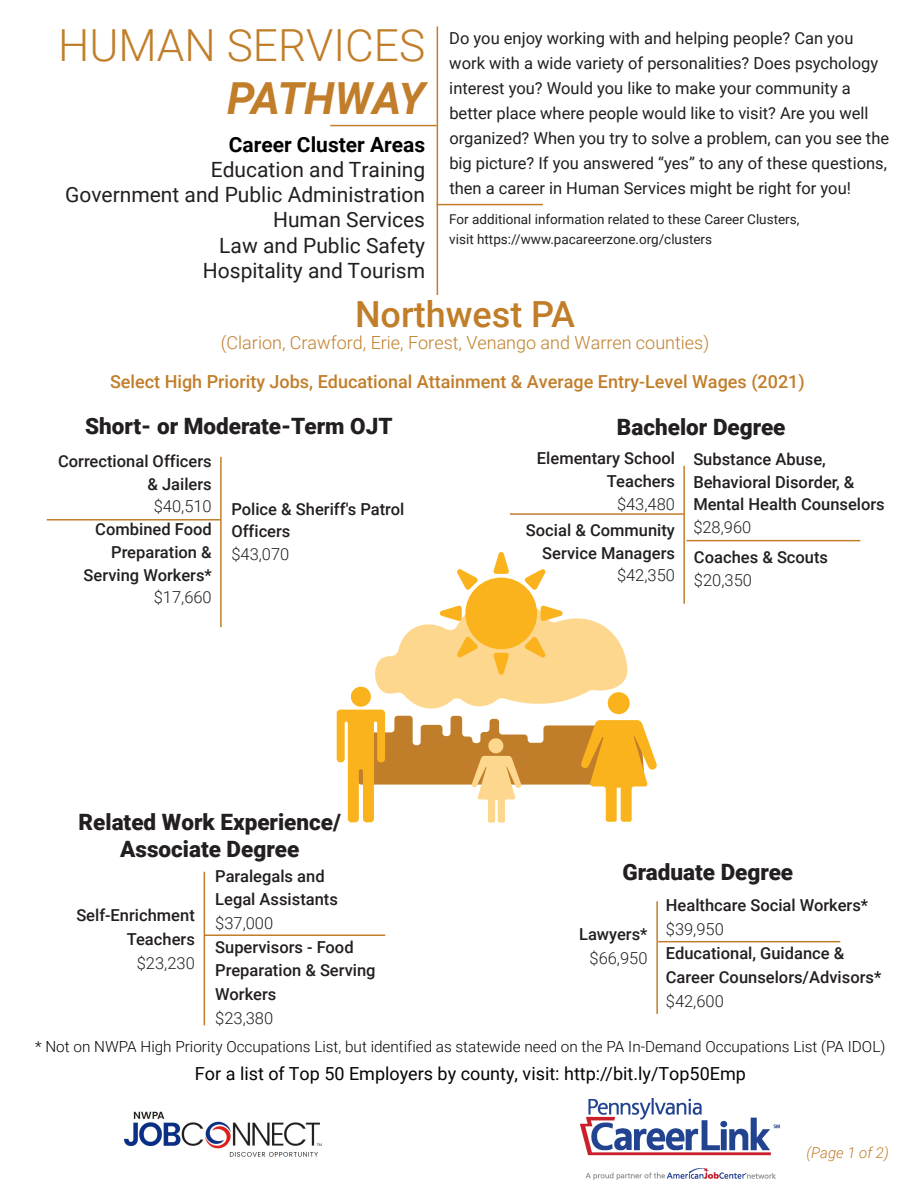
<style>
.page{position:relative;width:918px;height:1188px;background:#fff}
.page>*{position:absolute;margin:0;border:0;box-sizing:border-box;transform-origin:0 0}
.t1{font:300 44.25px "Roboto";color:#c17e2a}
.t2{font:italic 700 44.25px "Roboto";letter-spacing:-.03em;color:#c17e2a}
.t3{font:500 36px "Roboto";color:#c17e2a}
.t4{font:900 22.5px/27px "Roboto";color:#231f20;text-align:center}
.t5{font:21px/25.2px "Roboto";color:#231f20;text-align:right}
.t6{font:700 21px "Roboto";color:#000}
.t7{font:500 18px "Roboto";color:#c17e2a}
.t8{font:18px "Roboto";color:#040503}
.t9{font:300 18px "Roboto";color:#c17e2a}
.t10{font:500 16.5px/22.8px "Roboto";color:#231f20}
.t11{font:16.5px/25px "Roboto";color:#231f20}
.t12{font:300 16.5px "Roboto";color:#231f20}
.t13{font:300 15.3px "Roboto";color:#040503}
.t14{font:italic 300 15px "Roboto";color:#c17e2a}
.t15{font:13.5px/20.4px "Roboto";color:#231f20}
</style>
<div class="page">
<hr style="left:437px;top:26px;width:1px;height:269px;background:#c17e2a">
<hr style="left:437px;top:204px;width:106px;height:1px;background:#c17e2a">
<hr style="left:330px;top:125px;width:107px;height:1px;background:#c17e2a">
<hr style="left:656px;top:901px;width:2px;height:113px;background:#c17e2a">
<hr style="left:658px;top:941px;width:182px;height:1px;background:#c17e2a">
<hr style="left:47px;top:519px;width:174px;height:2px;background:#c17e2a">
<hr style="left:220px;top:457px;width:2px;height:170px;background:#c17e2a">
<hr style="left:510px;top:513px;width:174px;height:2px;background:#c17e2a">
<hr style="left:683px;top:466px;width:2px;height:138px;background:#c17e2a">
<hr style="left:686px;top:540px;width:174px;height:1px;background:#c17e2a">
<hr style="left:204px;top:872px;width:1px;height:153px;background:#c17e2a">
<hr style="left:204px;top:934px;width:181px;height:2px;background:#c17e2a">
<svg style="left:337px;top:552px;width:320px;height:271px"></svg>
<img style="left:124px;top:1111px;width:198px;height:46px">
<img style="left:580px;top:1099px;width:200px;height:81px">
<h1 class="t1" style="left:58px;top:14px;width:368px">HUMAN SERVICES</h1>
<h1 class="t2" style="left:227px;top:67px;width:200px">PATHWAY</h1>
<p class="t6" style="left:229px;top:130px;width:198px">Career Cluster Areas</p>
<p class="t5" style="left:65px;top:156px;width:362px">Education and Training<br>Government and Public Administration<br>Human Services<br>Law and Public Safety<br>Hospitality and Tourism</p>
<p class="t11" style="left:449px;top:25px;width:441px">Do you enjoy working with and helping people? Can you work with a wide variety of personalities? Does psychology interest you? Would you like to make your community a better place where people would like to visit? Are you well organized? When you try to solve a problem, can you see the big picture? If you answered “yes” to any of these questions, then a career in Human Services might be right for you!</p>
<p class="t15" style="left:449px;top:208px;width:352px">For additional information related to these Career Clusters, visit https://www.pacareerzone.org/clusters</p>
<h2 class="t3" style="left:355px;top:289px;width:222px">Northwest PA</h2>
<p class="t9" style="left:221px;top:330px;width:490px">(Clarion, Crawford, Erie, Forest, Venango and Warren counties)</p>
<p class="t7" style="left:110px;top:369px;width:696px">Select High Priority Jobs, Educational Attainment &amp; Average Entry-Level Wages (2021)</p>
<h3 class="t4" style="left:85px;top:412px;width:309px">Short- or Moderate-Term OJT</h3>
<p class="t10" style="left:58px;top:449px;width:155px;text-align:right">Correctional Officers &amp; Jailers</p>
<p class="t12" style="left:154px;top:495px;width:59px">$40,510</p>
<p class="t10" style="left:84px;top:517px;width:130px;text-align:right">Combined Food<br>Preparation &amp;<br>Serving Workers*</p>
<p class="t12" style="left:154px;top:586px;width:59px">$17,660</p>
<p class="t10" style="left:231px;top:497px;width:174px">Police &amp; Sheriff's Patrol<br>Officers</p>
<p class="t12" style="left:231px;top:543px;width:59px">$43,070</p>
<h3 class="t4" style="left:617px;top:412px;width:170px">Bachelor Degree</h3>
<p class="t10" style="left:537px;top:446px;width:140px;text-align:right">Elementary School<br>Teachers</p>
<p class="t12" style="left:617px;top:492px;width:59px">$43,480</p>
<p class="t10" style="left:526px;top:518px;width:151px;text-align:right">Social &amp; Community<br>Service Managers</p>
<p class="t12" style="left:617px;top:564px;width:59px">$42,350</p>
<p class="t10" style="left:693px;top:447px;width:193px">Substance Abuse,<br>Behavioral Disorder, &amp;<br>Mental Health Counselors</p>
<p class="t12" style="left:693px;top:516px;width:59px">$28,960</p>
<p class="t10" style="left:694px;top:545px;width:136px">Coaches &amp; Scouts</p>
<p class="t12" style="left:694px;top:568px;width:59px">$20,350</p>
<h3 class="t4" style="left:79px;top:808px;width:264px">Related Work Experience/<br>Associate Degree</h3>
<h3 class="t4" style="left:622px;top:858px;width:172px">Graduate Degree</h3>
<p class="t10" style="left:215px;top:863px;width:124px;line-height:23.7px">Paralegals and<br>Legal Assistants</p>
<p class="t12" style="left:215px;top:912px;width:59px">$37,000</p>
<p class="t10" style="left:215px;top:934px;width:162px;line-height:23.7px">Supervisors - Food<br>Preparation &amp; Serving<br>Workers</p>
<p class="t12" style="left:215px;top:1006px;width:59px">$23,380</p>
<p class="t8" style="left:195px;top:1061px;width:552px">For a list of Top 50 Employers by county, visit: http://bit.ly/Top50Emp</p>
<p class="t10" style="left:666px;top:893px;width:204px">Healthcare Social Workers*</p>
<p class="t12" style="left:666px;top:918px;width:59px">$39,950</p>
<p class="t10" style="left:666px;top:940px;width:217px;line-height:23.9px">Educational, Guidance &amp;<br>Career Counselors/Advisors*</p>
<p class="t12" style="left:666px;top:989px;width:59px">$42,600</p>
<p class="t10" style="left:76px;top:903px;width:120px;line-height:23.7px;text-align:right">Self-Enrichment<br>Teachers</p>
<p class="t12" style="left:137px;top:951px;width:59px">$23,230</p>
<p class="t10" style="left:579px;top:922px;width:70px">Lawyers*</p>
<p class="t12" style="left:590px;top:947px;width:59px">$66,950</p>
<p class="t13" style="left:35px;top:1036px;width:852px">* Not on NWPA High Priority Occupations List, but identified as statewide need on the PA In-Demand Occupations List (PA IDOL)</p>
<p class="t14" style="left:807px;top:1142px;width:84px">(Page 1 of 2)</p>
</div>
